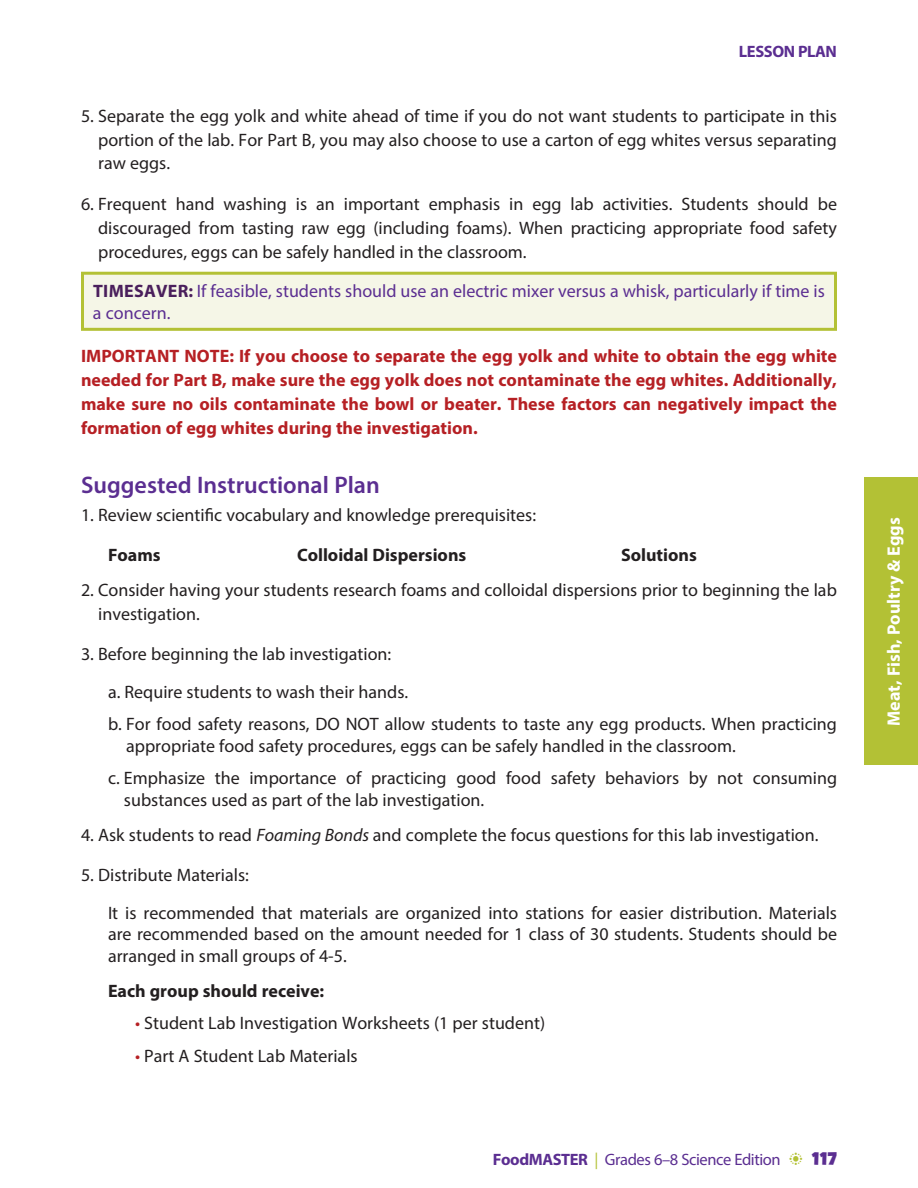
<style>
.page{position:relative;width:918px;height:1188px;background:#fff}
.page>*{position:absolute;margin:0;border:0;box-sizing:border-box;transform-origin:0 0}
.Lab_Sub_headers{font:600 24px "Myriad Pro";color:#5b2e91}
.body{font:18px/24px "Myriad Pro";color:#231f20;text-align:justify}
.body_list_level_2{font:18px/21.6px "Myriad Pro";color:#231f20}
.body-2{font:700 18px/24px "Myriad Pro";color:#b62024;text-align:justify}
.t1{font:18px/21.6px "Myriad Pro";color:#5b2e91}
.body_list_level_2-2{font:700 18px "Myriad Pro";color:#231f20}
.t2{font:700 18px "Myriad Pro";color:#fff}
.t3{font:16.5px "Myriad Pro";letter-spacing:-.025em;color:#5b2e91}
.t4{font:700 16.5px "Myriad Pro";letter-spacing:-.025em;color:#5b2e91}
.s1{font-weight:700;color:#4a1f5c}
.s2{font-style:italic}
.s3{color:#b62024}
.s4{font-weight:700}
.s5{color:#b3c135}
.s6{font-family:"Monotype Sorts";font-size:18px;color:#b3c135}
.s7{font-family:"Luckiest Guy";font-size:18px}
</style>
<div class="page">
<div style="left:864px;top:477px;width:54px;height:287px;background:#b3c135"></div>
<div style="left:82px;top:273px;width:754px;height:56px;background:#f5f6e7"></div>
<div style="left:81px;top:272px;width:756px;height:59px;border:3px solid #b3c135"></div>
<p class="t4" style="left:739px;top:41px;width:100px">LESSON PLAN</p>
<p class="body" style="left:98px;top:103px;width:740px;text-indent:-17px">5. Separate the egg yolk and white ahead of time if you do not want students to participate in this portion of the lab. For Part B, you may also choose to use a carton of egg whites versus separating raw eggs.</p>
<p class="body" style="left:98px;top:191px;width:740px;text-indent:-17px">6. Frequent hand washing is an important emphasis in egg lab activities. Students should be discouraged from tasting raw egg (including foams). When practicing appropriate food safety procedures, eggs can be safely handled in the classroom.</p>
<p class="t1" style="left:93px;top:280px;width:734px"><span class="s1">TIMESAVER:</span> If feasible, students should use an electric mixer versus a whisk, particularly if time is a concern.</p>
<p class="body-2" style="left:81px;top:343px;width:758px">IMPORTANT NOTE: If you choose to separate the egg yolk and white to obtain the egg white needed for Part B, make sure the egg yolk does not contaminate the egg whites. Additionally, make sure no oils contaminate the bowl or beater. These factors can negatively impact the formation of egg whites during the investigation.</p>
<p class="Lab_Sub_headers" style="left:81px;top:469px;width:300px">Suggested Instructional Plan</p>
<p class="body" style="left:81px;top:503px;width:457px">1. Review scientific vocabulary and knowledge prerequisites:</p>
<p class="body_list_level_2-2" style="left:108px;top:543px;width:54px">Foams</p>
<p class="body_list_level_2-2" style="left:297px;top:543px;width:171px">Colloidal Dispersions</p>
<p class="body_list_level_2-2" style="left:621px;top:543px;width:77px">Solutions</p>
<p class="body" style="left:98px;top:578px;width:740px;text-indent:-17px">2. Consider having your students research foams and colloidal dispersions prior to beginning the lab investigation.</p>
<p class="body" style="left:81px;top:642px;width:312px">3. Before beginning the lab investigation:</p>
<p class="body_list_level_2" style="left:108px;top:681px;width:302px">a. Require students to wash their hands.</p>
<p class="body_list_level_2" style="left:126px;top:713px;width:712px;text-indent:-18px">b. For food safety reasons, DO NOT allow students to taste any egg products. When practicing appropriate food safety procedures, eggs can be safely handled in the classroom.</p>
<p class="body_list_level_2" style="left:124px;top:767px;width:715px;text-indent:-16px">c. Emphasize the importance of practicing good food safety behaviors by not consuming substances used as part of the lab investigation.</p>
<p class="body" style="left:81px;top:822px;width:739px">4. Ask students to read <span class="s2">Foaming Bonds</span> and complete the focus questions for this lab investigation.</p>
<p class="body" style="left:81px;top:863px;width:169px">5. Distribute Materials:</p>
<p class="body_list_level_2" style="left:108px;top:902px;width:731px;text-align:justify">It is recommended that materials are organized into stations for easier distribution. Materials are recommended based on the amount needed for 1 class of 30 students. Students should be arranged in small groups of 4-5.</p>
<p class="body_list_level_2-2" style="left:108px;top:979px;width:218px">Each group should receive:</p>
<p class="body_list_level_2" style="left:135px;top:1012px;width:412px"><span class="s3">•</span> Student Lab Investigation Worksheets (1 per student)</p>
<p class="body_list_level_2" style="left:135px;top:1044px;width:224px"><span class="s3">•</span> Part A Student Lab Materials</p>
<p class="t3" style="left:493px;top:1149px;width:346px"><span class="s4">FoodMASTER</span> <span class="s5">|</span> Grades 6–8 Science Edition <span class="s6">b</span> <span class="s7">117</span></p>
<p class="t2" style="left:882px;top:726px;width:210px;rotate:-90deg">Meat, Fish, Poultry &amp; Eggs</p>
</div>
